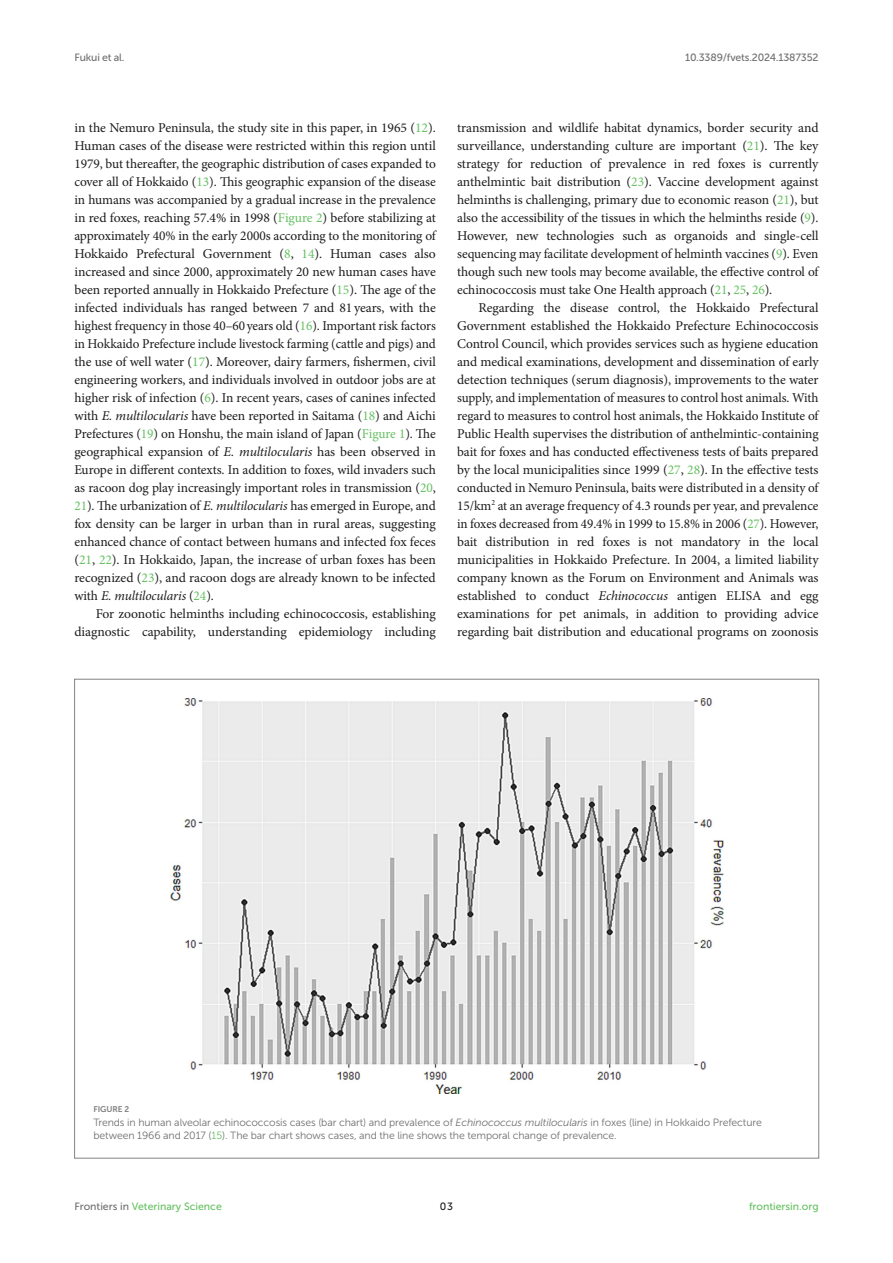
<style>
.page{position:relative;width:893px;height:1263px;background:#fff}
.page>*{position:absolute;margin:0;border:0;box-sizing:border-box;transform-origin:0 0}
.TEXT{font:13.5px/18px "Minion Pro";letter-spacing:-.005em;color:#1b1c1b;text-align:justify}
.FIG_LEG{font:10.5px/13.5px "Museo Sans 300";letter-spacing:-.01em;color:#706f70}
.t1{font:10.5px "Museo Sans 500";color:#65c161}
.t2{font:10.5px "Museo Sans 500";letter-spacing:-.015em;color:#706f70}
.t3{font:10.5px "Museo Sans 500";color:#1b1c1b}
.FIG_HD{font:8.25px "Museo Sans 700";letter-spacing:-.01em;color:#7e7f7f}
.s1{color:#65c161}
.s2{font-style:italic}
.s3{color:#706f70}
</style>
<div class="page">
<img style="left:170px;top:698px;width:553px;height:395px">
<p class="t2" style="left:74px;top:51px;width:52px">Fukui et al.</p>
<p class="t2" style="left:685px;top:51px;width:135px">10.3389/fvets.2024.1387352</p>
<p class="TEXT" style="left:74px;top:119px;width:363px">in the Nemuro Peninsula, the study site in this paper, in 1965 (<span class="s1">12</span>).<br>Human cases of the disease were restricted within this region until 1979, but thereafter, the geographic distribution of cases expanded to cover all of Hokkaido (<span class="s1">13</span>). This geographic expansion of the disease in humans was accompanied by a gradual increase in the prevalence in red foxes, reaching 57.4% in 1998 (<span class="s1">Figure 2</span>) before stabilizing at approximately 40% in the early 2000s according to the monitoring of Hokkaido Prefectural Government (<span class="s1">8</span>, <span class="s1">14</span>). Human cases also increased and since 2000, approximately 20 new human cases have been reported annually in Hokkaido Prefecture (<span class="s1">15</span>). The age of the infected individuals has ranged between 7 and 81years, with the highest frequency in those 40–60years old (<span class="s1">16</span>). Important risk factors in Hokkaido Prefecture include livestock farming (cattle and pigs) and the use of well water (<span class="s1">17</span>). Moreover, dairy farmers, fishermen, civil engineering workers, and individuals involved in outdoor jobs are at higher risk of infection (<span class="s1">6</span>). In recent years, cases of canines infected with <span class="s2">E. multilocularis</span> have been reported in Saitama (<span class="s1">18</span>) and Aichi Prefectures (<span class="s1">19</span>) on Honshu, the main island of Japan (<span class="s1">Figure 1</span>). The geographical expansion of <span class="s2">E. multilocularis</span> has been observed in Europe in different contexts. In addition to foxes, wild invaders such as racoon dog play increasingly important roles in transmission (<span class="s1">20</span>, <span class="s1">21</span>). The urbanization of <span class="s2">E. multilocularis</span> has emerged in Europe, and fox density can be larger in urban than in rural areas, suggesting enhanced chance of contact between humans and infected fox feces (<span class="s1">21</span>, <span class="s1">22</span>). In Hokkaido, Japan, the increase of urban foxes has been recognized (<span class="s1">23</span>), and racoon dogs are already known to be infected with <span class="s2">E. multilocularis</span> (<span class="s1">24</span>).</p>
<p class="TEXT" style="left:74px;top:605px;width:363px;text-align:right">For zoonotic helminths including echinococcosis, establishing diagnostic capability, understanding epidemiology including</p>
<p class="TEXT" style="left:457px;top:119px;width:363px">transmission and wildlife habitat dynamics, border security and surveillance, understanding culture are important (<span class="s1">21</span>). The key strategy for reduction of prevalence in red foxes is currently anthelmintic bait distribution (<span class="s1">23</span>). Vaccine development against helminths is challenging, primary due to economic reason (<span class="s1">21</span>), but also the accessibility of the tissues in which the helminths reside (<span class="s1">9</span>).<br>However, new technologies such as organoids and single-cell sequencing may facilitate development of helminth vaccines (<span class="s1">9</span>). Even though such new tools may become available, the effective control of echinococcosis must take One Health approach (<span class="s1">21</span>, <span class="s1">25</span>, <span class="s1">26</span>).</p>
<p class="TEXT" style="left:457px;top:299px;width:363px;text-indent:21px">Regarding the disease control, the Hokkaido Prefectural Government established the Hokkaido Prefecture Echinococcosis Control Council, which provides services such as hygiene education and medical examinations, development and dissemination of early detection techniques (serum diagnosis), improvements to the water supply, and implementation of measures to control host animals. With regard to measures to control host animals, the Hokkaido Institute of Public Health supervises the distribution of anthelmintic-containing bait for foxes and has conducted effectiveness tests of baits prepared by the local municipalities since 1999 (<span class="s1">27</span>, <span class="s1">28</span>). In the effective tests conducted in Nemuro Peninsula, baits were distributed in a density of 15/km<sup>2</sup> at an average frequency of 4.3 rounds per year, and prevalence in foxes decreased from 49.4% in 1999 to 15.8% in 2006 (<span class="s1">27</span>). However, bait distribution in red foxes is not mandatory in the local municipalities in Hokkaido Prefecture. In 2004, a limited liability company known as the Forum on Environment and Animals was established to conduct <span class="s2">Echinococcus</span> antigen ELISA and egg examinations for pet animals, in addition to providing advice regarding bait distribution and educational programs on zoonosis</p>
<p class="FIG_HD" style="left:94px;top:1105px;width:37px">FIGURE 2</p>
<p class="FIG_LEG" style="left:94px;top:1115px;width:670px">Trends in human alveolar echinococcosis cases (bar chart) and prevalence of <span class="s2">Echinococcus multilocularis</span> in foxes (line) in Hokkaido Prefecture between 1966 and 2017 (<span class="s1">15</span>). The bar chart shows cases, and the line shows the temporal change of prevalence.</p>
<p class="t1" style="left:74px;top:1200px;width:149px"><span class="s3">Frontiers in</span> Veterinary Science</p>
<p class="t3" style="left:440px;top:1200px;width:15px">03</p>
<p class="t1" style="left:749px;top:1200px;width:71px">frontiersin.org</p>
</div>
